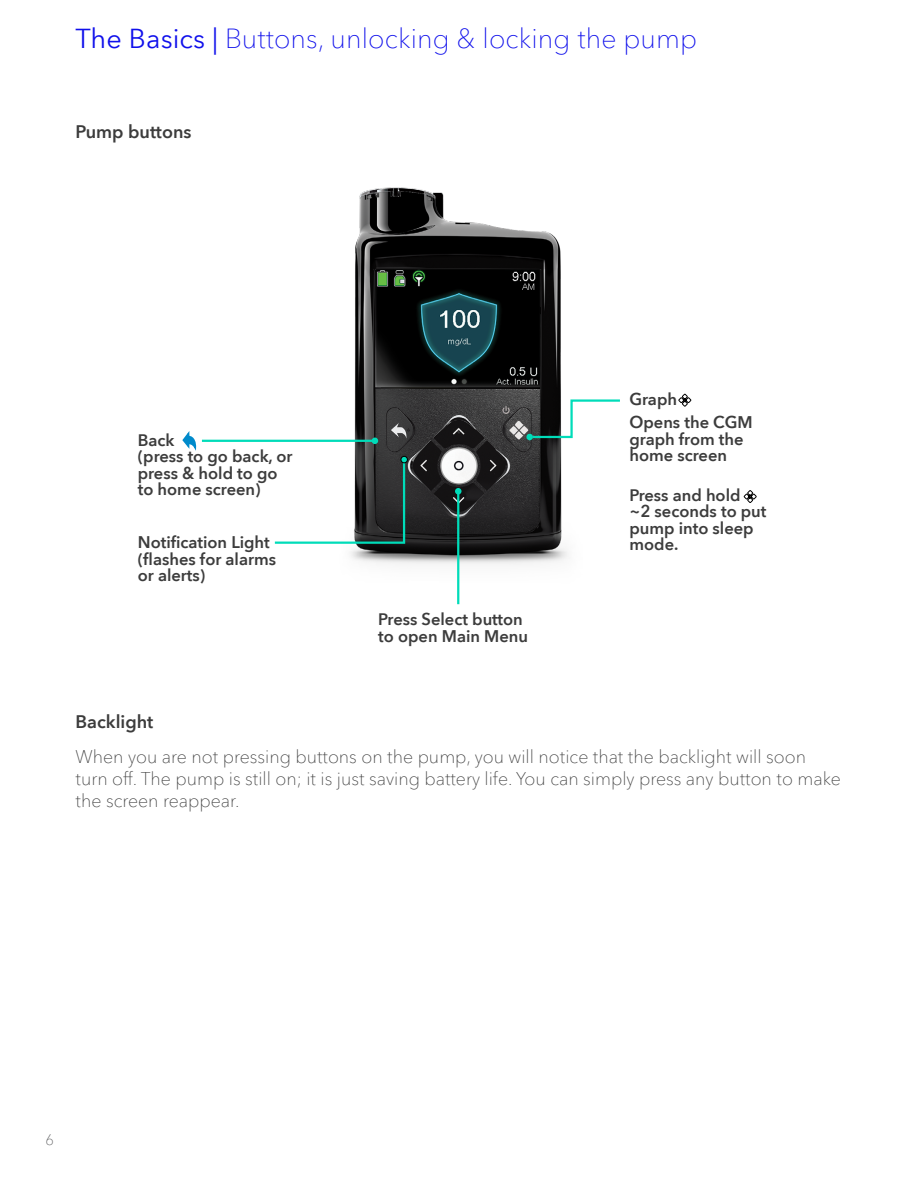
<style>
.page{position:relative;width:918px;height:1188px;background:#fff}
.page>*{position:absolute;margin:0;border:0;box-sizing:border-box;transform-origin:0 0}
.t1{font:100 27px "Avenir Next World";letter-spacing:.005em;color:#1010eb}
.t2{font:100 18px/21.6px "Avenir Next World";color:#3c3c3c}
.t3{font:600 18px "Avenir Next World";color:#3c3c3c}
.t4{font:600 16.5px/16.5px "Avenir Next World";color:#3c3c3c}
.t5{font:100 15px "Avenir Next World";color:#58595b}
.s1{font-weight:400}
</style>
<div class="page">
<img style="left:328px;top:187px;width:240px;height:397px">
<img style="left:505px;top:270px;width:33px;height:24px">
<hr style="left:202px;top:440px;width:173px;height:2px;background:#00dcb9">
<svg style="left:274px;top:458px;width:132px;height:87px"></svg>
<svg style="left:372px;top:438px;width:6px;height:6px"></svg>
<hr style="left:457px;top:491px;width:2px;height:113px;background:#00dcb9">
<div style="left:455px;top:488px;width:7px;height:7px;background:#00dcb9;border-radius:50%"></div>
<div style="left:526px;top:434px;width:7px;height:6px;background:#00dcb9;border-radius:50%"></div>
<svg style="left:182px;top:431px;width:15px;height:19px"></svg>
<div style="left:401px;top:456px;width:6px;height:7px;background:#00dcb9;border-radius:50%"></div>
<div style="left:401px;top:456px;width:7px;height:7px;border:1px solid #000;border-radius:50%"></div>
<svg style="left:530px;top:398px;width:90px;height:41px"></svg>
<svg style="left:678px;top:393px;width:14px;height:14px"></svg>
<svg style="left:743px;top:490px;width:14px;height:13px"></svg>
<h1 class="t1" style="left:76px;top:17px;width:623px"><span class="s1">The Basics |</span> Buttons, unlocking &amp; locking the pump</h1>
<p class="t3" style="left:76px;top:121px;width:117px">Pump buttons</p>
<p class="t4" style="left:138px;top:432px;width:156px">Back<br>(press to go back, or press &amp; hold to go to home screen)</p>
<p class="t4" style="left:138px;top:534px;width:140px">Notification Light (flashes for alarms or alerts)</p>
<p class="t4" style="left:378px;top:611px;width:151px">Press Select button to open Main Menu</p>
<p class="t4" style="left:629px;top:388px;width:125px;line-height:23.2px">Graph<br>Opens the CGM</p>
<p class="t4" style="left:629px;top:431px;width:116px">graph from the home screen</p>
<p class="t4" style="left:629px;top:487px;width:139px">Press and hold<br>~2 seconds to put pump into sleep mode.</p>
<p class="t3" style="left:76px;top:712px;width:79px">Backlight</p>
<p class="t2" style="left:76px;top:746px;width:767px">When you are not pressing buttons on the pump, you will notice that the backlight will soon turn off. The pump is still on; it is just saving battery life. You can simply press any button to make the screen reappear.</p>
<p class="t5" style="left:46px;top:1128px;width:10px">6</p>
</div>
